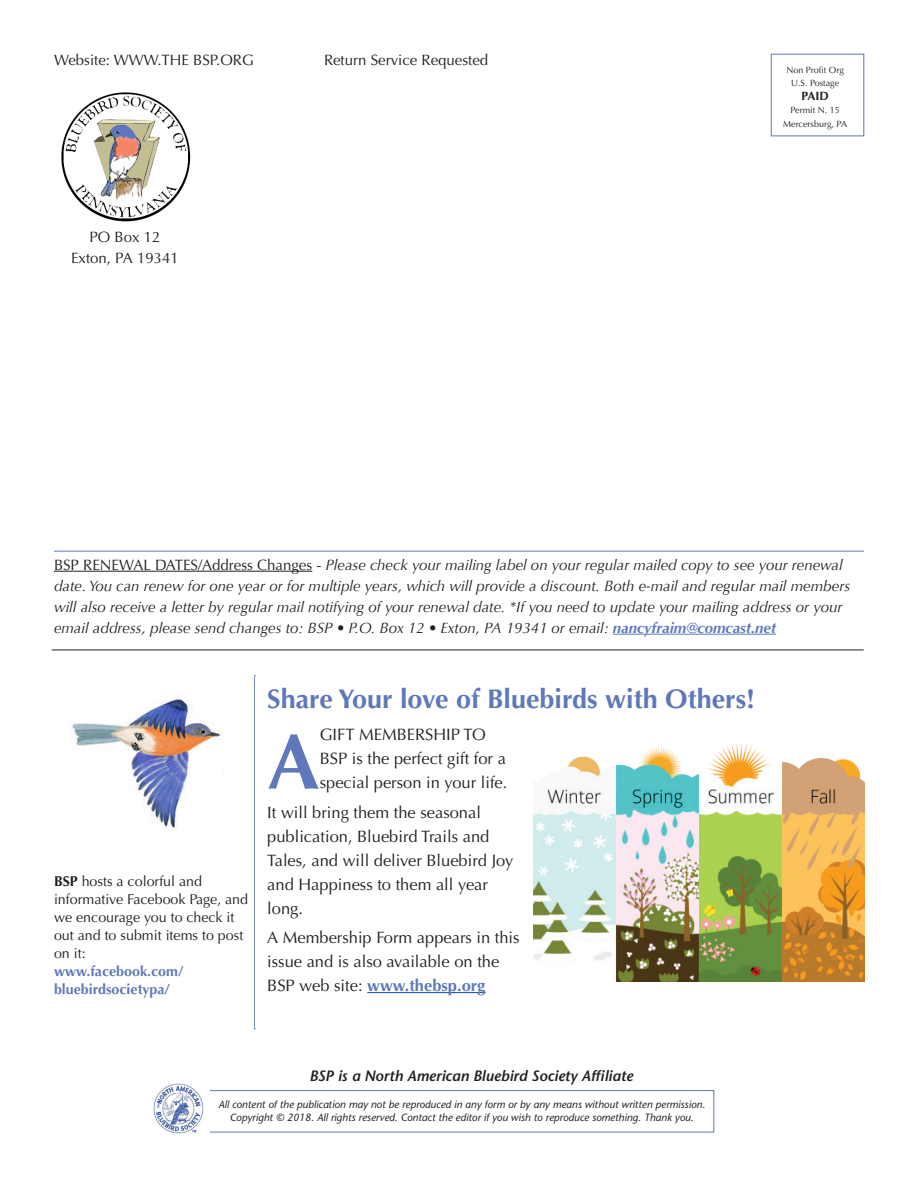
<style>
.page{position:relative;width:918px;height:1188px;background:#fff}
.page>*{position:absolute;margin:0;border:0;box-sizing:border-box;transform-origin:0 0}
.Paragraph_Style_1{font:700 78.75px "Optima LT Std";color:#5f78b9}
.Paragraph_Style_1-2{font:700 27px "Optima LT Std";color:#5f78b9}
.Paragraph_Style_1-3{font:16.5px/24px "Optima LT Std";color:#231f20}
.Paragraph_Style_1-4{font:italic 15px/21px "Optima";color:#231f20}
.t1{font:15px "Optima LT Std";color:#231f20}
.t2{font:italic 600 15px "Stone Sans Std";color:#231f20}
.Paragraph_Style_1-5{font:14.25px/18px "Optima LT Std";color:#231f20}
.Paragraph_Style_1-6{font:700 14.25px/18px "Optima LT Std";color:#5f78b9}
.t3{font:700 12px "Optima LT Std";color:#231f20}
.t4{font:italic 500 10.5px/13.5px "Stone Sans Std";color:#231f20;text-align:center}
.t5{font:9px "Optima LT Std";color:#231f20}
.s1{font-family:"Optima LT Std";font-style:normal}
.s2{font-weight:700;color:#5f78b9}
.s3{font-weight:700}
</style>
<div class="page">
<img style="left:61px;top:92px;width:130px;height:130px">
<div style="left:771px;top:54px;width:93px;height:82px;border:1px solid #5f78b9"></div>
<div style="left:205px;top:1090px;width:509px;height:42px;border:1px solid #5f78b9"></div>
<hr style="left:54px;top:551px;width:810px;height:1px;background:#5f78b9">
<hr style="left:54px;top:571px;width:258px;height:1px;background:#231f20">
<hr style="left:613px;top:634px;width:163px;height:1px;background:#5f78b9">
<hr style="left:52px;top:650px;width:812px;height:1px;background:#231f20">
<hr style="left:367px;top:992px;width:119px;height:1px;background:#0b4cb4">
<svg style="left:254px;top:675px;width:1px;height:355px"></svg>
<img style="left:533px;top:743px;width:332px;height:239px">
<img style="left:153px;top:1083px;width:57px;height:51px">
<img style="left:70px;top:693px;width:152px;height:137px">
<p class="t1" style="left:54px;top:51px;width:201px">Website: WWW.THE BSP.ORG</p>
<p class="t1" style="left:324px;top:51px;width:166px">Return Service Requested</p>
<p class="t1" style="left:89px;top:229px;width:72px">PO Box 12</p>
<p class="t1" style="left:71px;top:250px;width:109px">Exton, PA 19341</p>
<p class="t5" style="left:786px;top:65px;width:59px">Non Profit Org</p>
<p class="t5" style="left:791px;top:78px;width:50px">U.S. Postage</p>
<p class="t3" style="left:802px;top:89px;width:29px">PAID</p>
<p class="t5" style="left:791px;top:105px;width:51px">Permit N. 15</p>
<p class="t5" style="left:783px;top:119px;width:65px">Mercersburg, PA</p>
<p class="Paragraph_Style_1-4" style="left:54px;top:554px;width:798px"><span class="s1">BSP RENEWAL DATES/Address Changes -</span> Please check your mailing label on your regular mailed copy to see your renewal date. You can renew for one year or for multiple years, which will provide a discount. Both e-mail and regular mail members will also receive a letter by regular mail notifying of your renewal date. *If you need to update your mailing address or your email address, please send changes to: BSP • P.O. Box 12 • Exton, PA 19341 or email: <span class="s2">nancyfraim@comcast.net</span></p>
<p class="Paragraph_Style_1-5" style="left:54px;top:872px;width:196px"><span class="s3">BSP</span> hosts a colorful and informative Facebook Page, and we encourage you to check it out and to submit items to post on it:</p>
<p class="Paragraph_Style_1-6" style="left:54px;top:962px;width:131px">www.facebook.com/ bluebirdsocietypa/</p>
<p class="Paragraph_Style_1-2" style="left:267px;top:683px;width:489px">Share Your love of Bluebirds with Others!</p>
<p class="Paragraph_Style_1" style="left:267px;top:716px;width:54px">A</p>
<p class="Paragraph_Style_1-3" style="left:320px;top:723px;width:189px">GIFT MEMBERSHIP TO<br>BSP is the perfect gift for a special person in your life.</p>
<p class="Paragraph_Style_1-3" style="left:267px;top:800px;width:247px">It will bring them the seasonal publication, Bluebird Trails and<br>Tales, and will deliver Bluebird Joy and Happiness to them all year long.</p>
<p class="Paragraph_Style_1-3" style="left:267px;top:926px;width:254px">A Membership Form appears in this issue and is also available on the<br>BSP web site: <span class="s2">www.thebsp.org</span></p>
<p class="t2" style="left:309px;top:1067px;width:325px">BSP is a North American Bluebird Society Affiliate</p>
<p class="t4" style="left:218px;top:1097px;width:488px">All content of the publication may not be reproduced in any form or by any means without written permission.<br>Copyright © 2018. All rights reserved. Contact the editor if you wish to reproduce something. Thank you.</p>
</div>
